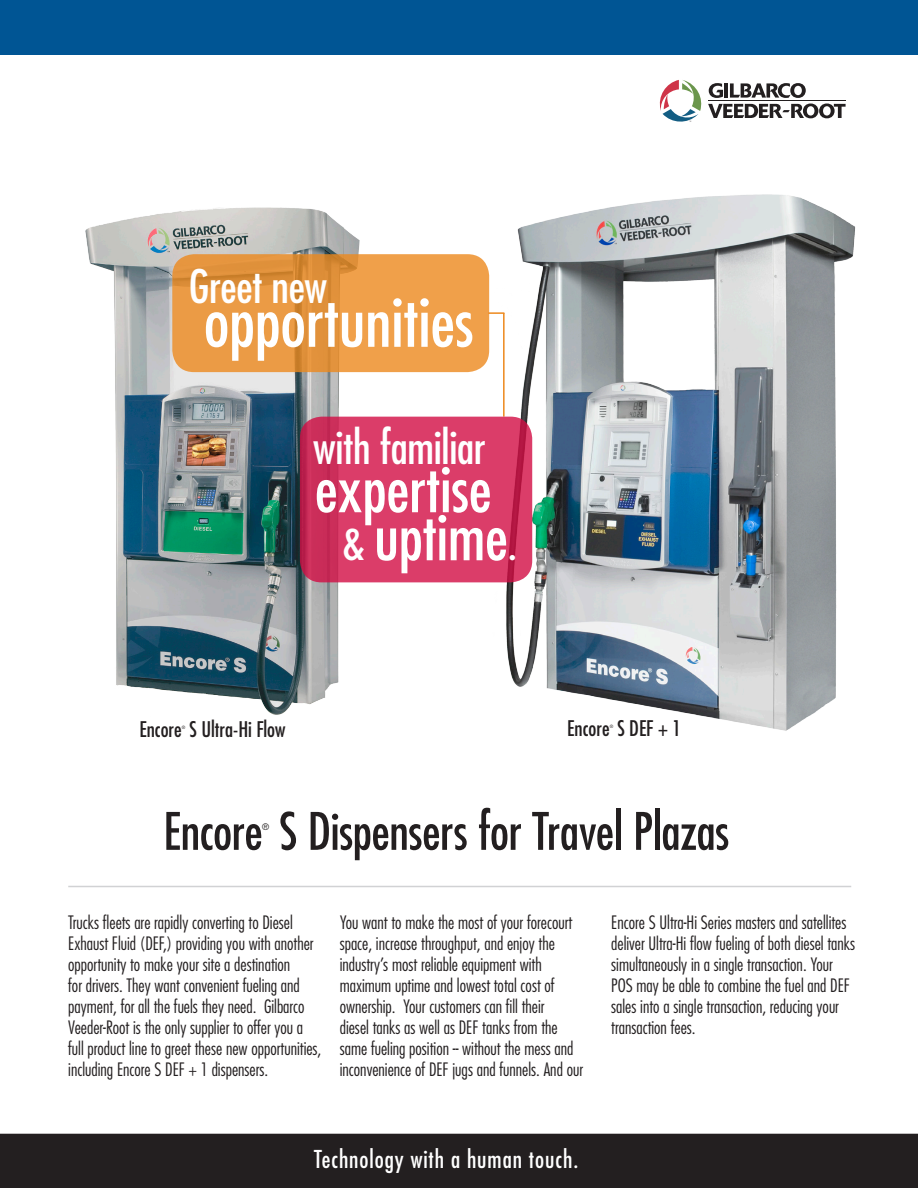
<style>
.page{position:relative;width:918px;height:1188px;background:#fff}
.page>*{position:absolute;margin:0;border:0;box-sizing:border-box;transform-origin:0 0}
.t1{font:condensed 67.5px "Futura Std";color:#fff}
.t2{font:condensed 63px "Futura Std";color:#fff}
.t3{font:condensed 50.25px "Futura Std";letter-spacing:-.005em;color:#231f20}
.t4{font:condensed 45px "Futura Std";letter-spacing:-.005em;color:#fff}
.t5{font:condensed 24px "Futura Std";letter-spacing:.04em;color:#fff}
.t6{font:condensed 21px "Futura Std";color:#231f20}
.t7{font:300 condensed 18px/21px "Futura Std";color:#231f20}
.t8{font:condensed 8.7px "Futura Std";color:#231f20}
.t9{font:condensed 4.35px "Futura Std";color:#231f20}
.s1{font-size:45px}
</style>
<div class="page">
<img style="left:85px;top:207px;width:281px;height:508px">
<img style="left:491px;top:194px;width:365px;height:537px">
<div style="left:0;top:1134px;width:918px;height:54px;background:#231f20"></div>
<div style="left:0;top:0;width:918px;height:55px;background:#005594"></div>
<svg style="left:659px;top:80px;width:187px;height:42px"></svg>
<hr style="left:68px;top:886px;width:783px;height:1px;background:#d1d2d4">
<hr style="left:503px;top:313px;width:2px;height:104px;background:#ed891d">
<svg style="left:489px;top:312px;width:15px;height:2px"></svg>
<svg style="left:172px;top:254px;width:317px;height:118px;fill:#eb9b45"></svg>
<svg style="left:300px;top:417px;width:232px;height:165px;fill:#db3d69"></svg>
<p class="t4" style="left:189px;top:259px;width:139px">Greet new</p>
<p class="t1" style="left:204px;top:281px;width:271px">opportunities</p>
<p class="t4" style="left:313px;top:420px;width:174px">with familiar</p>
<p class="t2" style="left:315px;top:451px;width:178px">expertise</p>
<p class="t2" style="left:343px;top:499px;width:176px"><span class="s1">&amp;</span> uptime<span class="s1">.</span></p>
<p class="t6" style="left:139px;top:717px;width:147px">Encore S Ultra-Hi Flow</p>
<p class="t9" style="left:182px;top:725px;width:5px">®</p>
<p class="t6" style="left:567px;top:716px;width:115px">Encore S DEF + 1</p>
<p class="t9" style="left:610px;top:724px;width:5px">®</p>
<p class="t3" style="left:163px;top:801px;width:567px">Encore S Dispensers for Travel Plazas</p>
<p class="t8" style="left:262px;top:821px;width:8px">®</p>
<p class="t7" style="left:68px;top:912px;width:255px">Trucks fleets are rapidly converting to Diesel Exhaust Fluid (DEF,) providing you with another opportunity to make your site a destination<br>for drivers. They want convenient fueling and payment, for all the fuels they need. Gilbarco Veeder-Root is the only supplier to offer you a full product line to greet these new opportunities, including Encore S DEF + 1 dispensers.</p>
<p class="t7" style="left:340px;top:912px;width:245px">You want to make the most of your forecourt space, increase throughput, and enjoy the industry’s most reliable equipment with maximum uptime and lowest total cost of ownership. Your customers can fill their<br>diesel tanks as well as DEF tanks from the same fueling position -- without the mess and inconvenience of DEF jugs and funnels. And our</p>
<p class="t7" style="left:611px;top:912px;width:245px">Encore S Ultra-Hi Series masters and satellites deliver Ultra-Hi flow fueling of both diesel tanks simultaneously in a single transaction. Your POS may be able to combine the fuel and DEF sales into a single transaction, reducing your transaction fees.</p>
<p class="t5" style="left:314px;top:1145px;width:266px">Technology with a human touch.</p>
</div>
